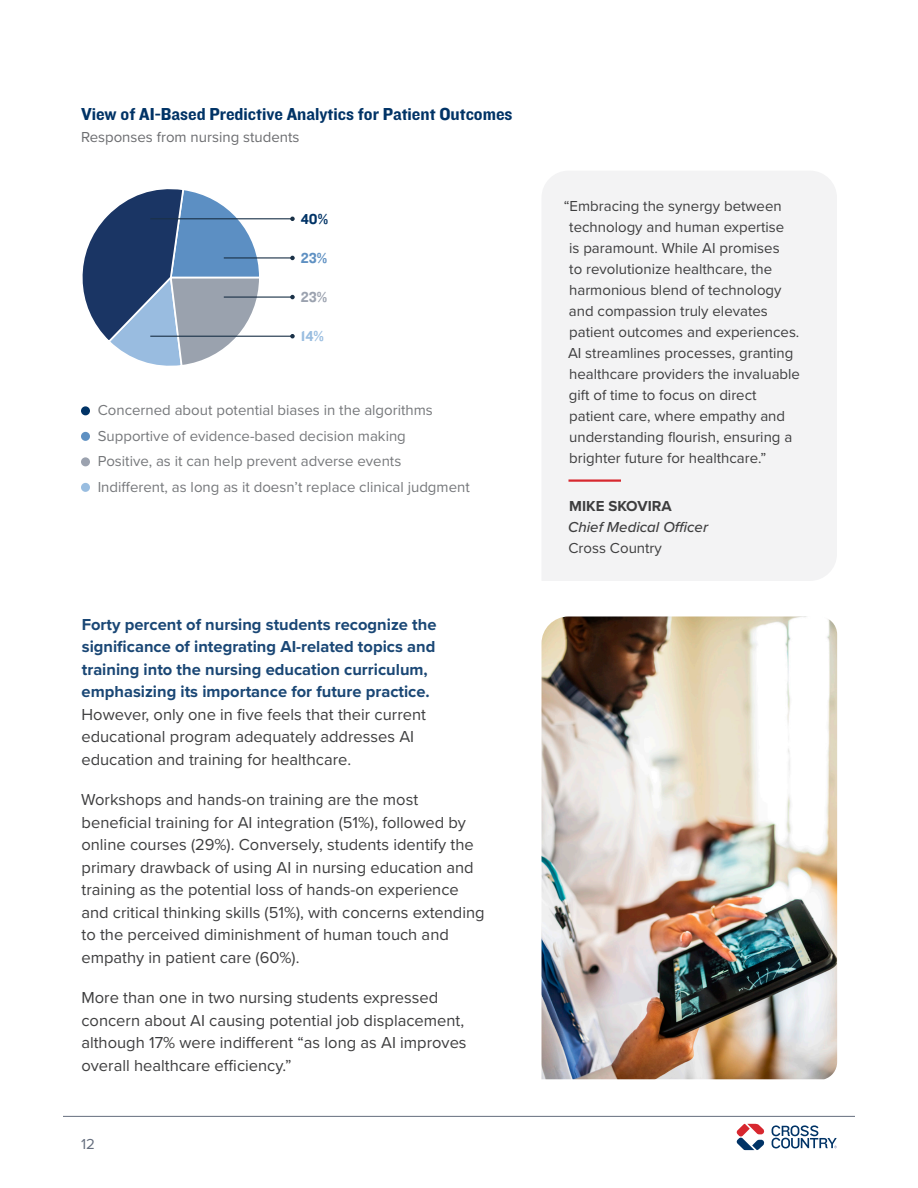
<style>
.page{position:relative;width:918px;height:1188px;background:#fff}
.page>*{position:absolute;margin:0;border:0;box-sizing:border-box;transform-origin:0 0}
.Body_Spacing{font:18px "Knockout HTF51 Middleweight";color:#036}
.Body_Spacing-2{font:16.5px/22.5px "Proxima Nova";color:#3e3e3f}
.Body_Spacing-3{font:700 16.5px/22.5px "Proxima Nova";color:#1a4775}
.Body_Spacing-4{font:15px/21px "Proxima Nova";color:#3e3e3f}
.Body_Spacing-5{font:15px "Proxima Nova";color:#76787b}
.Body_Spacing-6{font:italic 500 15px/21px "Proxima Nova";color:#3e3e3f}
.Body_Spacing-7{font:15px "Proxima Nova";color:#6c6d70}
.foreward_line_before_speaker{font:700 15px "Proxima Nova";color:#3e3e3f}
.Chart___label{font:15px "Knockout HTF51 Middleweight";color:#036}
.Chart___label-2{font:15px "Knockout HTF51 Middleweight";color:#5e90c2}
.Chart___label-3{font:15px "Knockout HTF51 Middleweight";color:#9ba2af}
.Chart___label-4{font:15px "Knockout HTF51 Middleweight";color:#99bde0}
.t1{font:15px "Proxima Nova";color:#656e7e}
.s1{font-weight:400;color:#3e3e3f}
.s2{font-weight:400;font-style:normal}
</style>
<div class="page">
<div style="left:542px;top:171px;width:295px;height:410px;background:#f3f3f4"></div>
<hr style="left:568px;top:479px;width:53px;height:3px;background:#d7282f">
<img style="left:542px;top:616px;width:295px;height:463px">
<svg style="left:82px;top:189px;width:179px;height:177px"></svg>
<hr style="left:150px;top:218px;width:142px;height:1px;background:#1a3147">
<svg style="left:290px;top:217px;width:5px;height:4px"></svg>
<hr style="left:224px;top:257px;width:68px;height:2px;background:#1a3147">
<svg style="left:290px;top:256px;width:5px;height:4px"></svg>
<hr style="left:224px;top:297px;width:68px;height:1px;background:#1a3147">
<svg style="left:290px;top:295px;width:5px;height:4px"></svg>
<hr style="left:150px;top:336px;width:142px;height:1px;background:#1a3147">
<svg style="left:290px;top:334px;width:5px;height:4px"></svg>
<div style="left:81px;top:406px;width:9px;height:9px;background:#036;border-radius:50%"></div>
<div style="left:81px;top:432px;width:9px;height:9px;background:#5e90c2;border-radius:50%"></div>
<div style="left:81px;top:457px;width:9px;height:9px;background:#9ba2af;border-radius:50%"></div>
<div style="left:81px;top:483px;width:9px;height:9px;background:#99bde0;border-radius:50%"></div>
<hr style="left:63px;top:1116px;width:792px;height:1px;background:#656e7e">
<svg style="left:737px;top:1124px;width:27px;height:26px"></svg>
<svg style="left:772px;top:1125px;width:65px;height:23px"></svg>
<p class="Body_Spacing" style="left:81px;top:104px;width:433px">View of AI-Based Predictive Analytics for Patient Outcomes</p>
<p class="Body_Spacing-7" style="left:81px;top:126px;width:220px">Responses from nursing students</p>
<p class="Chart___label" style="left:301px;top:211px;width:29px">40%</p>
<p class="Chart___label-2" style="left:301px;top:250px;width:28px">23%</p>
<p class="Chart___label-3" style="left:301px;top:289px;width:28px">23%</p>
<p class="Chart___label-4" style="left:301px;top:328px;width:25px">14%</p>
<p class="Body_Spacing-5" style="left:98px;top:399px;width:337px">Concerned about potential biases in the algorithms</p>
<p class="Body_Spacing-5" style="left:98px;top:425px;width:310px">Supportive of evidence-based decision making</p>
<p class="Body_Spacing-5" style="left:98px;top:450px;width:305px">Positive, as it can help prevent adverse events</p>
<p class="Body_Spacing-5" style="left:98px;top:476px;width:374px">Indifferent, as long as it doesn’t replace clinical judgment</p>
<p class="Body_Spacing-3" style="left:81px;top:613px;width:357px">Forty percent of nursing students recognize the significance of integrating AI-related topics and training into the nursing education curriculum, emphasizing its importance for future practice.<br><span class="s1">However, only one in five feels that their current educational program adequately addresses AI education and training for healthcare.</span></p>
<p class="Body_Spacing-2" style="left:81px;top:788px;width:405px">Workshops and hands-on training are the most beneficial training for AI integration (51%), followed by online courses (29%). Conversely, students identify the primary drawback of using AI in nursing education and training as the potential loss of hands-on experience and critical thinking skills (51%), with concerns extending to the perceived diminishment of human touch and empathy in patient care (60%).</p>
<p class="Body_Spacing-2" style="left:81px;top:986px;width:387px">More than one in two nursing students expressed concern about AI causing potential job displacement, although 17% were indifferent “as long as AI improves overall healthcare efficiency.”</p>
<p class="t1" style="left:81px;top:1132px;width:15px">12</p>
<p class="Body_Spacing-4" style="left:564px;top:195px;width:238px">“Embracing the synergy between technology and human expertise<br>is paramount. While AI promises<br>to revolutionize healthcare, the harmonious blend of technology and compassion truly elevates patient outcomes and experiences.<br>AI streamlines processes, granting healthcare providers the invaluable gift of time to focus on direct patient care, where empathy and understanding flourish, ensuring a brighter future for healthcare.”</p>
<p class="foreward_line_before_speaker" style="left:569px;top:495px;width:104px">MIKE SKOVIRA</p>
<p class="Body_Spacing-6" style="left:568px;top:516px;width:141px">Chief Medical Officer<br><span class="s2">Cross Country</span></p>
</div>
